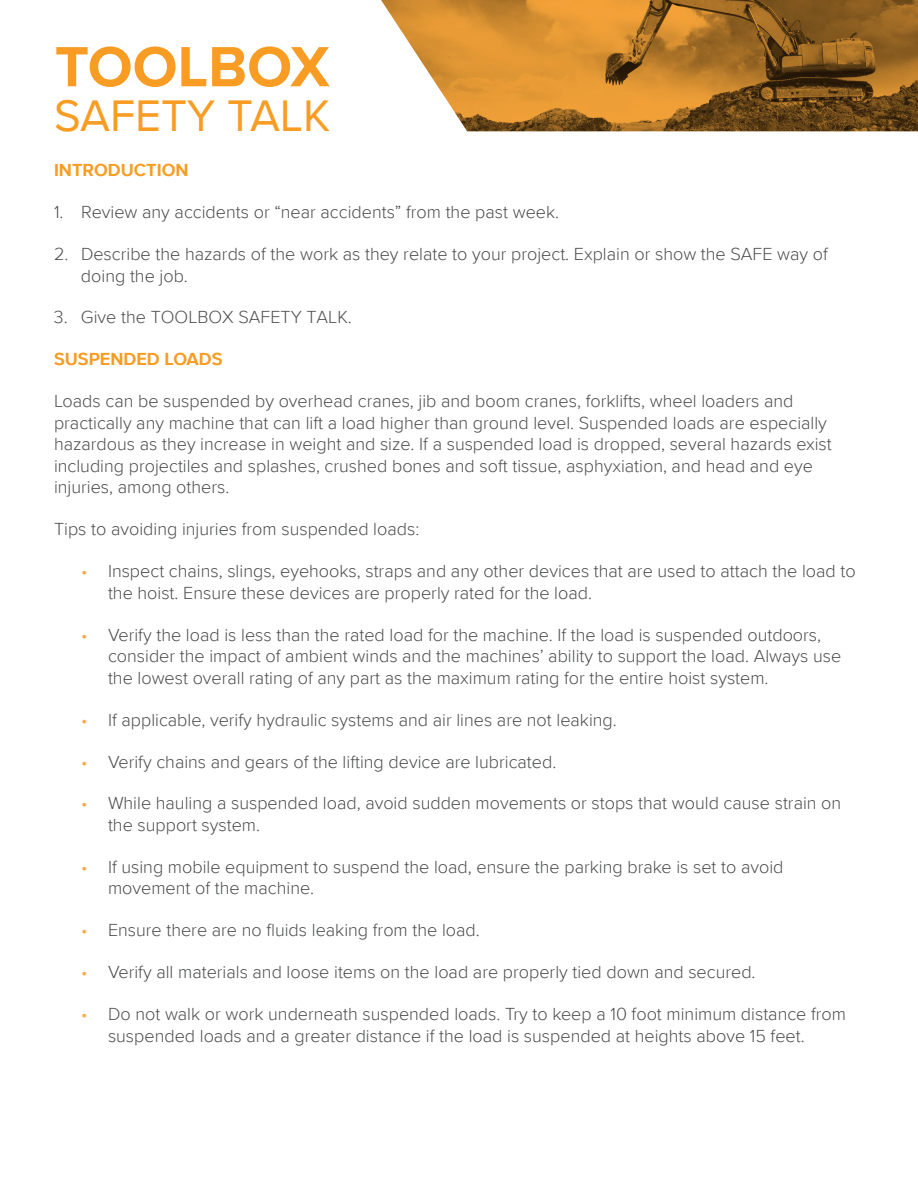
<style>
.page{position:relative;width:918px;height:1188px;background:#fff}
.page>*{position:absolute;margin:0;border:0;box-sizing:border-box;transform-origin:0 0}
.t1{font:700 58.8px "Proxima Nova";color:#f89c23}
.t2{font:45.45px "Proxima Nova";color:#f89c23}
.Bullet_Point{font:300 18px/21.6px "Proxima Nova";color:#4b4c4d}
.Body{font:700 18px "Proxima Nova";color:#f89c23}
.s1{color:#faa945}
</style>
<div class="page">
<svg style="left:381px;top:0;width:537px;height:131px;background:#b27e38"></svg>
<h1 class="t1" style="left:55px;top:23px;width:276px">TOOLBOX</h1>
<h2 class="t2" style="left:54px;top:82px;width:278px">SAFETY TALK</h2>
<p class="Body" style="left:54px;top:157px;width:136px">INTRODUCTION</p>
<p class="Bullet_Point" style="left:54px;top:200px;width:507px">1. Review any accidents or “near accidents” from the past week.</p>
<p class="Bullet_Point" style="left:81px;top:242px;width:748px;text-indent:-27px">2. Describe the hazards of the work as they relate to your project. Explain or show the SAFE way of doing the job.</p>
<p class="Bullet_Point" style="left:54px;top:306px;width:299px">3. Give the TOOLBOX SAFETY TALK.</p>
<p class="Body" style="left:54px;top:346px;width:170px">SUSPENDED LOADS</p>
<p class="Bullet_Point" style="left:54px;top:389px;width:779px">Loads can be suspended by overhead cranes, jib and boom cranes, forklifts, wheel loaders and practically any machine that can lift a load higher than ground level. Suspended loads are especially hazardous as they increase in weight and size. If a suspended load is dropped, several hazards exist including projectiles and splashes, crushed bones and soft tissue, asphyxiation, and head and eye injuries, among others.</p>
<p class="Bullet_Point" style="left:54px;top:518px;width:367px">Tips to avoiding injuries from suspended loads:</p>
<p class="Bullet_Point" style="left:108px;top:560px;width:749px;text-indent:-27px"><span class="s1">•</span> Inspect chains, slings, eyehooks, straps and any other devices that are used to attach the load to the hoist. Ensure these devices are properly rated for the load.</p>
<p class="Bullet_Point" style="left:108px;top:623px;width:735px;text-indent:-27px"><span class="s1">•</span> Verify the load is less than the rated load for the machine. If the load is suspended outdoors, consider the impact of ambient winds and the machines’ ability to support the load. Always use the lowest overall rating of any part as the maximum rating for the entire hoist system.</p>
<p class="Bullet_Point" style="left:81px;top:708px;width:537px"><span class="s1">•</span> If applicable, verify hydraulic systems and air lines are not leaking.</p>
<p class="Bullet_Point" style="left:81px;top:750px;width:477px"><span class="s1">•</span> Verify chains and gears of the lifting device are lubricated.</p>
<p class="Bullet_Point" style="left:108px;top:792px;width:735px;text-indent:-27px"><span class="s1">•</span> While hauling a suspended load, avoid sudden movements or stops that would cause strain on the support system.</p>
<p class="Bullet_Point" style="left:108px;top:855px;width:677px;text-indent:-27px"><span class="s1">•</span> If using mobile equipment to suspend the load, ensure the parking brake is set to avoid movement of the machine.</p>
<p class="Bullet_Point" style="left:81px;top:919px;width:400px"><span class="s1">•</span> Ensure there are no fluids leaking from the load.</p>
<p class="Bullet_Point" style="left:81px;top:961px;width:676px"><span class="s1">•</span> Verify all materials and loose items on the load are properly tied down and secured.</p>
<p class="Bullet_Point" style="left:108px;top:1002px;width:740px;text-indent:-27px"><span class="s1">•</span> Do not walk or work underneath suspended loads. Try to keep a 10 foot minimum distance from suspended loads and a greater distance if the load is suspended at heights above 15 feet.</p>
</div>
